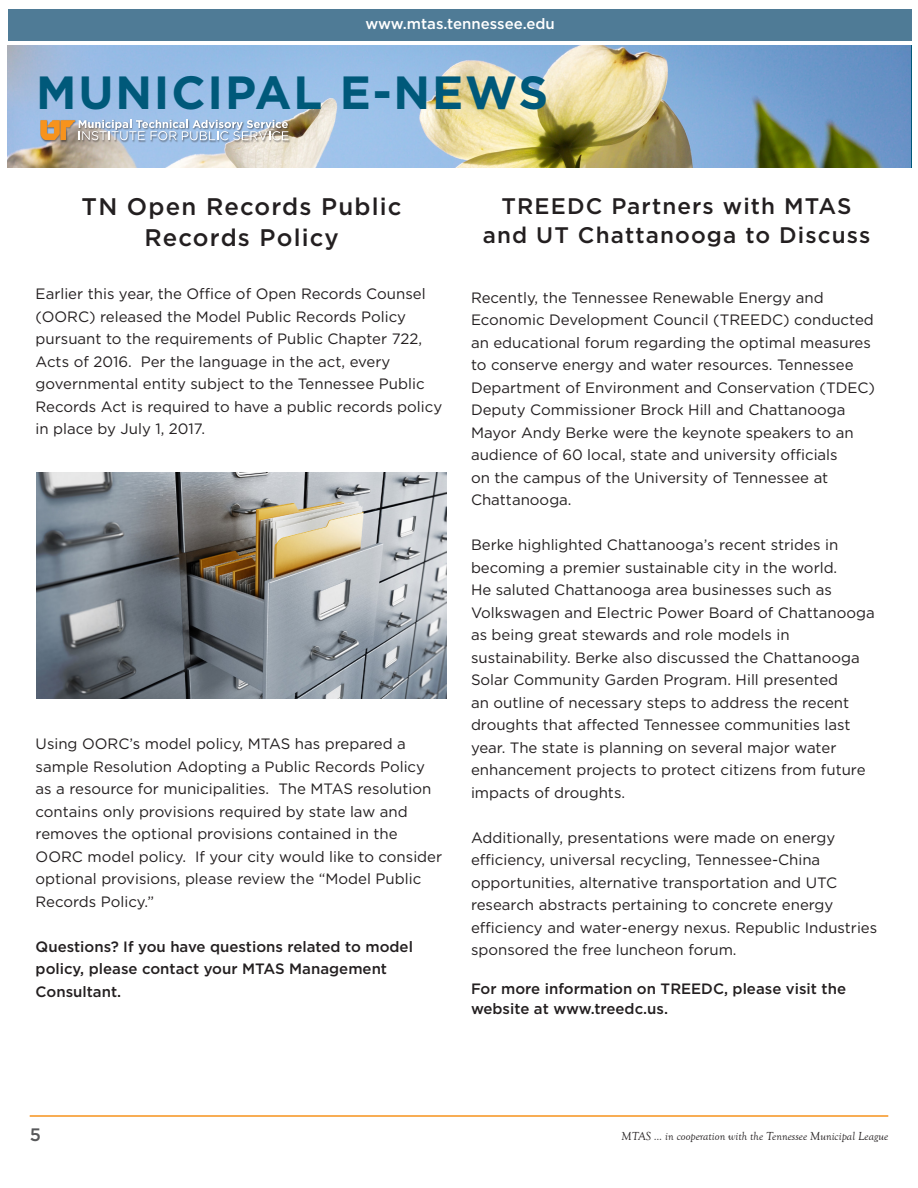
<style>
.page{position:relative;width:918px;height:1188px;background:#fff}
.page>*{position:absolute;margin:0;border:0;box-sizing:border-box;transform-origin:0 0}
.t1{font:700 46.5px "Gotham";letter-spacing:.04em;color:#00597a}
.t2{font:500 24px/30.6px "Gotham";letter-spacing:.05em;color:#231f20;text-align:center}
.t3{font:500 22.5px/28.8px "Gotham";letter-spacing:.05em;color:#231f20;text-align:center}
.t4{font:500 18px "Gotham";color:#57585a}
.t5{font:15px/22.5px "Gotham";color:#231f20}
.t6{font:500 15px/22.5px "Gotham";color:#231f20}
.t7{font:500 15px "Gotham";color:#fff}
.t8{font:italic 12px "Goudy Old Style T";color:#231f20}
</style>
<div class="page">
<hr style="left:30px;top:1115px;width:858px;height:2px;background:#f7931d">
<div style="left:8px;top:9px;width:904px;height:31px;background:#4f7b96"></div>
<img style="left:8px;top:45px;width:902px;height:122px">
<div style="left:40px;top:120px;width:251px;height:23px;background:#231f20;opacity:.55"></div>
<svg style="left:40px;top:120px;width:248px;height:20px;background:#b8bbbf"></svg>
<img style="left:36px;top:472px;width:411px;height:226px">
<p class="t7" style="left:365px;top:14px;width:191px">www.mtas.tennessee.edu</p>
<h1 class="t1" style="left:36px;top:62px;width:514px">MUNICIPAL E-NEWS</h1>
<p class="t2" style="left:82px;top:191px;width:322px">TN Open Records Public<br>Records Policy</p>
<p class="t5" style="left:36px;top:282px;width:408px">Earlier this year, the Office of Open Records Counsel (OORC) released the Model Public Records Policy pursuant to the requirements of Public Chapter 722, Acts of 2016. Per the language in the act, every governmental entity subject to the Tennessee Public Records Act is required to have a public records policy in place by July 1, 2017.</p>
<p class="t5" style="left:36px;top:732px;width:408px">Using OORC’s model policy, MTAS has prepared a sample Resolution Adopting a Public Records Policy as a resource for municipalities. The MTAS resolution contains only provisions required by state law and removes the optional provisions contained in the OORC model policy. If your city would like to consider optional provisions, please review the “Model Public Records Policy.”</p>
<p class="t6" style="left:36px;top:935px;width:379px">Questions? If you have questions related to model policy, please contact your MTAS Management<br>Consultant.</p>
<p class="t3" style="left:483px;top:192px;width:389px">TREEDC Partners with MTAS and UT Chattanooga to Discuss</p>
<p class="t5" style="left:471px;top:286px;width:406px">Recently, the Tennessee Renewable Energy and Economic Development Council (TREEDC) conducted an educational forum regarding the optimal measures to conserve energy and water resources. Tennessee Department of Environment and Conservation (TDEC)<br>Deputy Commissioner Brock Hill and Chattanooga Mayor Andy Berke were the keynote speakers to an audience of 60 local, state and university officials<br>on the campus of the University of Tennessee at Chattanooga.</p>
<p class="t5" style="left:471px;top:533px;width:405px">Berke highlighted Chattanooga’s recent strides in becoming a premier sustainable city in the world.<br>He saluted Chattanooga area businesses such as Volkswagen and Electric Power Board of Chattanooga as being great stewards and role models in sustainability. Berke also discussed the Chattanooga Solar Community Garden Program. Hill presented<br>an outline of necessary steps to address the recent droughts that affected Tennessee communities last year. The state is planning on several major water enhancement projects to protect citizens from future impacts of droughts.</p>
<p class="t5" style="left:471px;top:826px;width:408px">Additionally, presentations were made on energy efficiency, universal recycling, Tennessee-China opportunities, alternative transportation and UTC research abstracts pertaining to concrete energy efficiency and water-energy nexus. Republic Industries sponsored the free luncheon forum.</p>
<p class="t6" style="left:471px;top:979px;width:377px;line-height:19.5px">For more information on TREEDC, please visit the website at www.treedc.us.</p>
<p class="t4" style="left:30px;top:1123px;width:13px">5</p>
<p class="t8" style="left:622px;top:1130px;width:268px">MTAS ... in cooperation with the Tennessee Municipal League</p>
</div>
